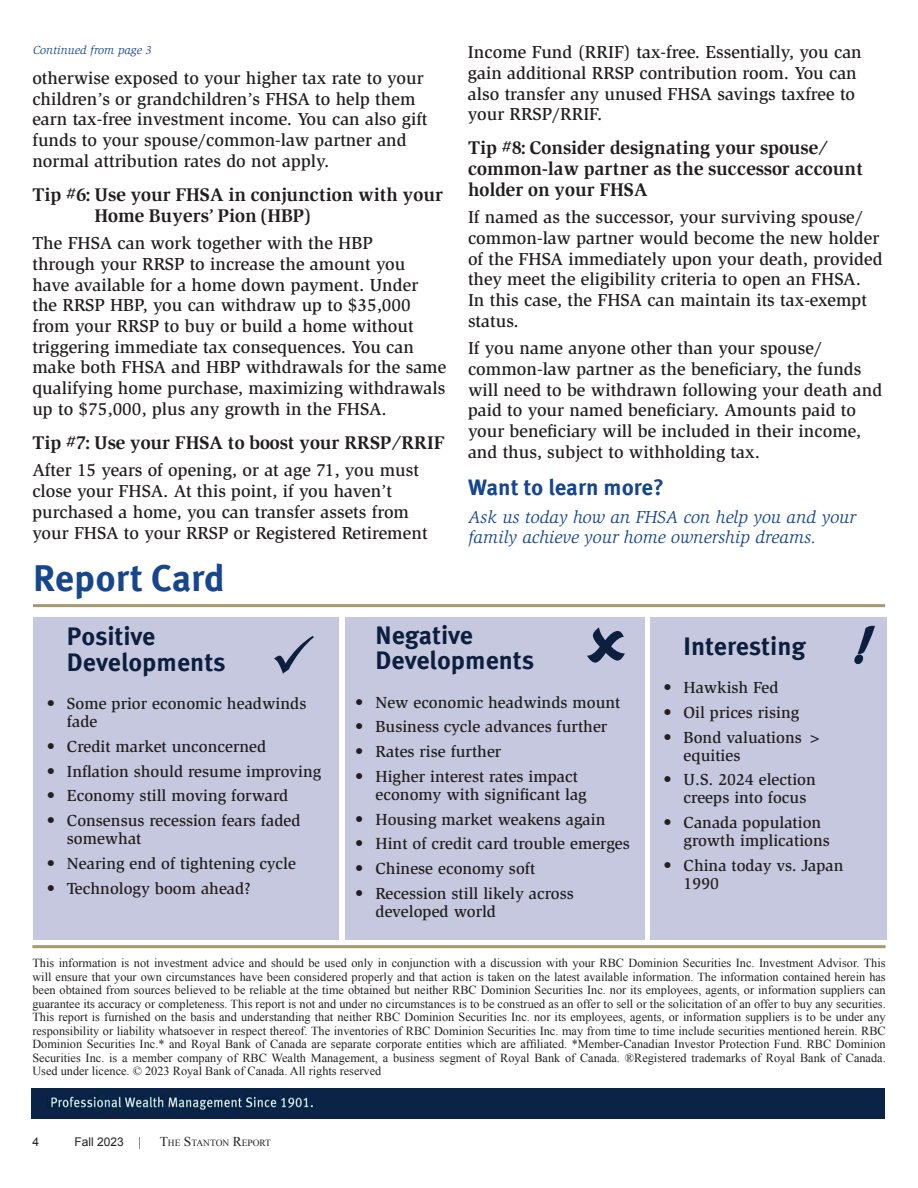
<style>
.page{position:relative;width:918px;height:1188px;background:#fff}
.page>*{position:absolute;margin:0;border:0;box-sizing:border-box;transform-origin:0 0}
.t1{font:700 37.5px "Meta Pro";color:#17468e}
.t2{font:700 25.5px/25.5px "Meta Pro";color:#0d1f3f}
.t3{font:700 22.5px "Meta Pro";color:#16468d}
.t4{font:500 17.85px/20.7px "Slimbach Std";color:#231f20}
.t5{font:italic 17.85px/20.7px "Slimbach Std";color:#16468d}
.t6{font:500 16.5px/18px "Slimbach Std";color:#231f20}
.t7{font:700 16.5px/20.7px "Slimbach";color:#231f20}
.t8{font:12.3px/13.5px "Times New Roman";color:#231f20;text-align:justify}
.t9{font:italic 12px "Slimbach Std";color:#17468e}
.t10{font:12px "Arial";color:#231f20}
.t11{font:9.45px "Times New Roman";color:#231f20}
.s1{font-family:"Slimbach Std";font-weight:500}
.s2{font-size:13.5px}
</style>
<div class="page">
<hr style="left:32px;top:945px;width:854px;height:3px;background:#a7996e">
<img style="left:31px;top:1089px;width:853px;height:30px">
<div style="left:33px;top:617px;width:306px;height:323px;background:#c6c8df"></div>
<div style="left:650px;top:617px;width:236px;height:323px;background:#c6c8df"></div>
<div style="left:345px;top:617px;width:299px;height:323px;background:#c6c8df"></div>
<hr style="left:33px;top:604px;width:852px;height:3px;background:#a7996e">
<svg style="left:274px;top:636px;width:40px;height:38px"></svg>
<svg style="left:587px;top:627px;width:38px;height:36px"></svg>
<svg style="left:854px;top:625px;width:21px;height:40px"></svg>
<p class="t9" style="left:33px;top:43px;width:120px">Continued from page 3</p>
<p class="t4" style="left:32px;top:68px;width:397px">otherwise exposed to your higher tax rate to your children’s or grandchildren’s FHSA to help them earn tax-free investment income. You can also gift funds to your spouse/common-law partner and normal attribution rates do not apply.</p>
<p class="t7" style="left:95px;top:184px;width:350px;text-indent:-62px">Tip #6: Use your FHSA in conjunction with your<br>Home Buyers’ Pion (HBP)</p>
<p class="t4" style="left:32px;top:233px;width:415px">The FHSA can work together with the HBP<br>through your RRSP to increase the amount you have available for a home down payment. Under the RRSP HBP, you can withdraw up to $35,000 from your RRSP to buy or build a home without triggering immediate tax consequences. You can make both FHSA and HBP withdrawals for the same qualifying home purchase, maximizing withdrawals up to $75,000, plus any growth in the FHSA.</p>
<p class="t7" style="left:32px;top:432px;width:414px">Tip #7: Use your FHSA to boost your RRSP/RRIF</p>
<p class="t4" style="left:32px;top:460px;width:397px">After 15 years of opening, or at age 71, you must close your FHSA. At this point, if you haven’t purchased a home, you can transfer assets from your FHSA to your RRSP or Registered Retirement</p>
<p class="t4" style="left:468px;top:42px;width:395px">Income Fund (RRIF) tax-free. Essentially, you can gain additional RRSP contribution room. You can also transfer any unused FHSA savings tax free to your RRSP/RRIF.</p>
<p class="t7" style="left:468px;top:137px;width:397px">Tip #8: Consider designating your spouse/ common-law partner as the successor account holder on your FHSA</p>
<p class="t4" style="left:468px;top:207px;width:416px">If named as the successor, your surviving spouse/ common-law partner would become the new holder of the FHSA immediately upon your death, provided they meet the eligibility criteria to open an FHSA.<br>In this case, the FHSA can maintain its tax-exempt status.</p>
<p class="t4" style="left:468px;top:338px;width:416px">If you name anyone other than your spouse/ common-law partner as the beneficiary, the funds will need to be withdrawn following your death and paid to your named beneficiary. Amounts paid to your beneficiary will be included in their income, and thus, subject to withholding tax.</p>
<p class="t3" style="left:468px;top:470px;width:198px">Want to learn more?</p>
<p class="t5" style="left:468px;top:506px;width:390px">Ask us today how an FHSA con help you and your family achieve your home ownership dreams.</p>
<h1 class="t1" style="left:33px;top:549px;width:193px">Report Card</h1>
<h2 class="t2" style="left:67px;top:622px;width:160px">Positive<br>Developments</h2>
<p class="t6" style="left:67px;top:694px;width:241px;text-indent:-20px">• Some prior economic headwinds fade</p>
<p class="t6" style="left:47px;top:737px;width:221px">• Credit market unconcerned</p>
<p class="t6" style="left:47px;top:762px;width:276px">• Inflation should resume improving</p>
<p class="t6" style="left:47px;top:787px;width:243px">• Economy still moving forward</p>
<p class="t6" style="left:67px;top:811px;width:235px;text-indent:-20px">• Consensus recession fears faded somewhat</p>
<p class="t6" style="left:47px;top:854px;width:251px">• Nearing end of tightening cycle</p>
<p class="t6" style="left:47px;top:879px;width:206px">• Technology boom ahead?</p>
<h2 class="t2" style="left:376px;top:621px;width:160px">Negative<br>Developments</h2>
<p class="t6" style="left:355px;top:693px;width:267px">• New economic headwinds mount</p>
<p class="t6" style="left:355px;top:718px;width:254px">• Business cycle advances further</p>
<p class="t6" style="left:355px;top:742px;width:148px">• Rates rise further</p>
<p class="t6" style="left:376px;top:767px;width:213px;text-indent:-20px">• Higher interest rates impact economy with significant lag</p>
<p class="t6" style="left:355px;top:810px;width:252px">• Housing market weakens again</p>
<p class="t6" style="left:355px;top:835px;width:276px">• Hint of credit card trouble emerges</p>
<p class="t6" style="left:355px;top:859px;width:181px">• Chinese economy soft</p>
<p class="t6" style="left:376px;top:884px;width:200px;text-indent:-20px">• Recession still likely across developed world</p>
<h2 class="t2" style="left:684px;top:632px;width:124px">Interesting</h2>
<p class="t6" style="left:663px;top:678px;width:117px">• Hawkish Fed</p>
<p class="t6" style="left:663px;top:703px;width:137px">• Oil prices rising</p>
<p class="t6" style="left:684px;top:728px;width:141px;text-indent:-20px">• Bond valuations &gt; equities</p>
<p class="t6" style="left:684px;top:771px;width:134px;text-indent:-20px">• U.S. 2024 election creeps into focus</p>
<p class="t6" style="left:684px;top:813px;width:148px;text-indent:-20px">• Canada population growth implications</p>
<p class="t6" style="left:684px;top:856px;width:162px;text-indent:-20px">• China today vs. Japan<br>1990</p>
<p class="t8" style="left:32px;top:956px;width:855px">This information is not investment advice and should be used only in conjunction with a discussion with your RBC Dominion Securities Inc. Investment Advisor. This will ensure that your own circumstances have been considered properly and that action is taken on the latest available information. The information contained herein has been obtained from sources believed to be reliable at the time obtained but neither RBC Dominion Securities Inc. nor its employees, agents, or information suppliers can guarantee its accuracy or completeness. This report is not and under no circumstances is to be construed as an offer to sell or the solicitation of an offer to buy any securities.<br>This report is furnished on the basis and understanding that neither RBC Dominion Securities Inc. nor its employees, agents, or information suppliers is to be under any responsibility or liability whatsoever in respect thereof. The inventories of RBC Dominion Securities Inc. may from time to time include securities mentioned herein. RBC Dominion Securities Inc.* and Royal Bank of Canada are separate corporate entities which are affiliated. *Member-Canadian Investor Protection Fund. RBC Dominion Securities Inc. is a member company of RBC Wealth Management, a business segment of Royal Bank of Canada. ®Registered trademarks of Royal Bank of Canada.<br>Used under licence. © 2023 Royal Bank of Canada. All rights reserved</p>
<p class="t10" style="left:32px;top:1134px;width:8px">4</p>
<p class="t10" style="left:75px;top:1134px;width:69px">Fall 2023 <span class="s1">|</span></p>
<p class="t11" style="left:160px;top:1136px;width:113px"><span class="s2">T</span>HE <span class="s2">S</span>TANTON <span class="s2">R</span>EPORT</p>
</div>
